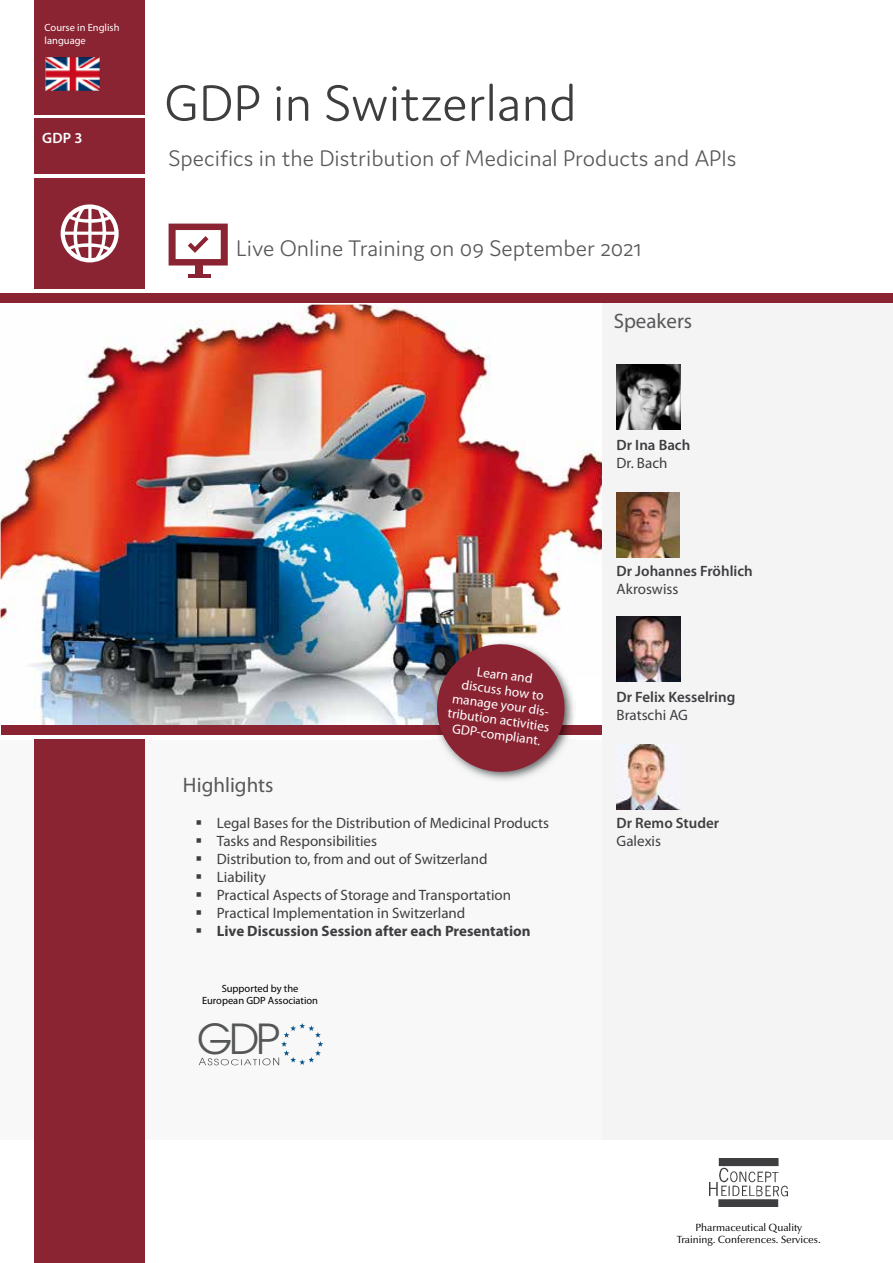
<style>
.page{position:relative;width:893px;height:1263px;background:#fff}
.page>*{position:absolute;margin:0;border:0;box-sizing:border-box;transform-origin:0 0}
.t1{font:300 54px "Domus";color:#3e3d40}
.t2{font:41.1px "Avant Garde";color:#555657}
.t3{font:300 24px "Domus";color:#58585a}
.t4{font:21px "Myriad Pro";color:#58585a}
.t5{font:15px/18px "Myriad Pro";color:#3e3d40}
.t6{font:600 15px "Myriad Pro";color:#3e3d40}
.t7{font:700 15px "Myriad Pro";color:#3e3d40}
.t8{font:600 15px "Myriad Pro";color:#fff}
.t9{font:13.5px/15px "Myriad Pro";color:#fff;text-align:center}
.t10{font:10.5px/12.6px "Optima Nova LT";color:#000;text-align:center}
.t11{font:10.5px/12px "Myriad Pro";color:#000;text-align:center}
.t12{font:10.5px/12.6px "Myriad Pro";color:#fff}
</style>
<div class="page">
<img style="left:1px;top:305px;width:404px;height:421px">
<img style="left:405px;top:305px;width:198px;height:372px">
<img style="left:405px;top:677px;width:27px;height:49px">
<img style="left:576px;top:677px;width:27px;height:49px">
<div style="left:34px;top:118px;width:110px;height:56px;background:#8a2332"></div>
<div style="left:34px;top:178px;width:110px;height:110px;background:#8a2332"></div>
<div style="left:0;top:739px;width:893px;height:400px;background:#f8f8f8"></div>
<div style="left:34px;top:739px;width:111px;height:524px;background:#8a2332"></div>
<div style="left:1px;top:726px;width:602px;height:9px;background:#8a2332"></div>
<div style="left:603px;top:297px;width:290px;height:842px;background:#f4f4f5"></div>
<div style="left:1px;top:293px;width:892px;height:9px;background:#8a2332"></div>
<img style="left:710px;top:1159px;width:78px;height:47px">
<div style="left:34px;top:0;width:110px;height:114px;background:#8a2332"></div>
<svg style="left:61px;top:204px;width:58px;height:58px"></svg>
<img style="left:617px;top:364px;width:63px;height:65px">
<img style="left:617px;top:493px;width:63px;height:64px">
<img style="left:617px;top:616px;width:63px;height:65px">
<img style="left:617px;top:745px;width:61px;height:64px">
<svg style="left:199px;top:1023px;width:124px;height:42px"></svg>
<img style="left:45px;top:57px;width:55px;height:33px">
<div style="left:196px;top:265px;width:7px;height:10px;background:#8a2332"></div>
<hr style="left:188px;top:274px;width:22px;height:4px;background:#8a2332">
<svg style="left:169px;top:224px;width:59px;height:41px"></svg>
<img style="left:432px;top:639px;width:144px;height:142px">
<svg style="left:433px;top:640px;width:136px;height:136px"></svg>
<p class="t12" style="left:45px;top:22px;width:76px">Course in English language</p>
<p class="t8" style="left:42px;top:128px;width:42px">GDP 3</p>
<h1 class="t1" style="left:164px;top:74px;width:414px">GDP in Switzerland</h1>
<h3 class="t3" style="left:169px;top:145px;width:569px">Specifics in the Distribution of Medicinal Products and APIs</h3>
<h3 class="t3" style="left:236px;top:235px;width:407px">Live Online Training on 09 September 2021</h3>
<h3 class="t4" style="left:614px;top:309px;width:80px">Speakers</h3>
<p class="t6" style="left:617px;top:435px;width:75px">Dr Ina Bach</p>
<p class="t5" style="left:617px;top:454px;width:52px">Dr. Bach</p>
<p class="t9" style="left:455px;top:661px;width:104px;rotate:8deg">Learn and<br>discuss how to manage your dis&shy;tribution activities<br>GDP-compliant.</p>
<h3 class="t4" style="left:183px;top:773px;width:92px">Highlights</h3>
<p class="t5" style="left:217px;top:814px;width:334px">Legal Bases for the Distribution of Medicinal Products Tasks and Responsibilities<br>Distribution to, from and out of Switzerland<br>Liability<br>Practical Aspects of Storage and Transportation Practical Implementation in Switzerland</p>
<p class="t7" style="left:217px;top:923px;width:315px">Live Discussion Session after each Presentation</p>
<p class="t11" style="left:202px;top:983px;width:118px">Supported by the<br>European GDP Association</p>
<h2 class="t2" style="left:197px;top:1014px;width:85px">GDP</h2>
<p class="t6" style="left:617px;top:561px;width:138px">Dr Johannes Fröhlich</p>
<p class="t5" style="left:617px;top:580px;width:63px">Akroswiss</p>
<p class="t6" style="left:617px;top:687px;width:120px">Dr Felix Kesselring</p>
<p class="t5" style="left:617px;top:706px;width:73px">Bratschi AG</p>
<p class="t6" style="left:617px;top:813px;width:104px">Dr Remo Studer</p>
<p class="t5" style="left:617px;top:832px;width:46px">Galexis</p>
<p class="t10" style="left:677px;top:1221px;width:146px">Pharmaceutical Quality<br>Training. Conferences. Services.</p>
</div>
